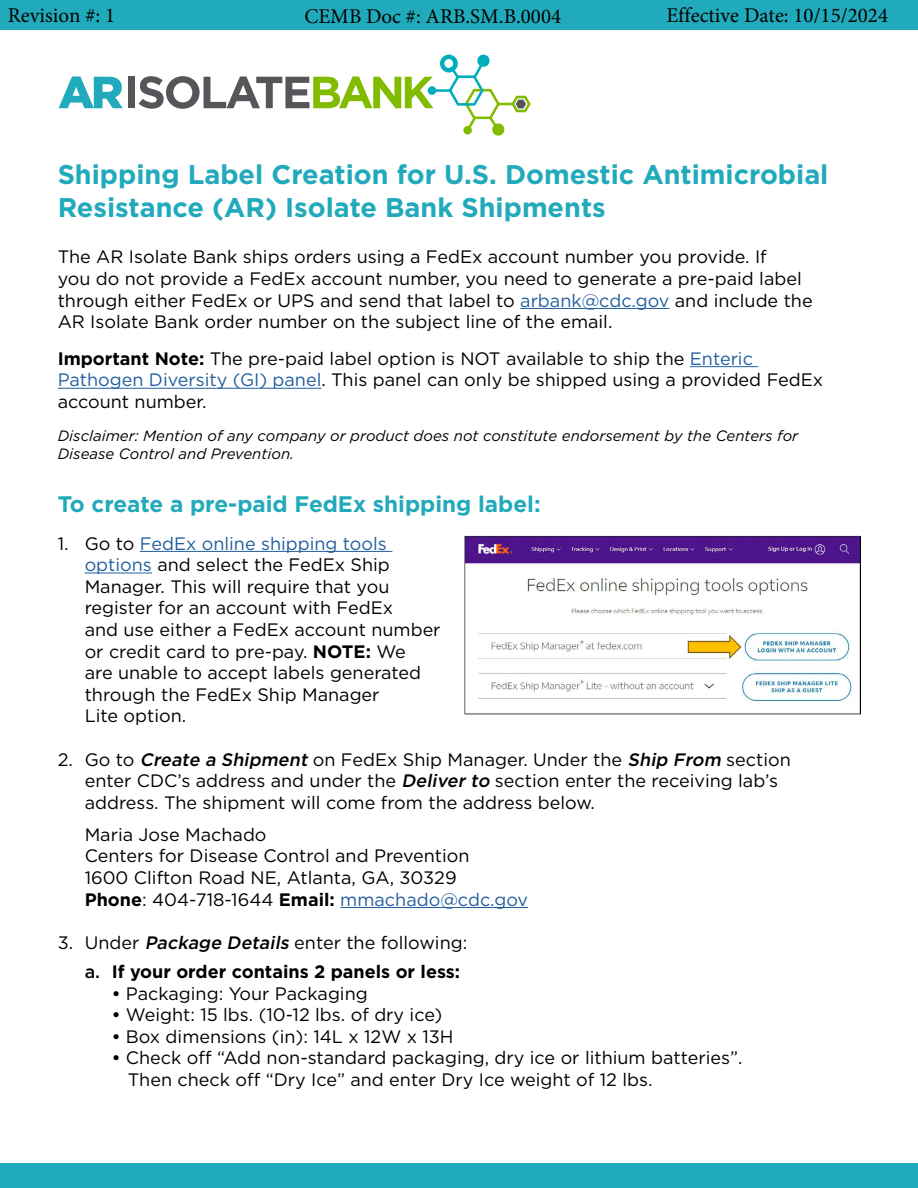
<style>
.page{position:relative;width:918px;height:1188px;background:#fff}
.page>*{position:absolute;margin:0;border:0;box-sizing:border-box;transform-origin:0 0}
.t1{font:700 27px/32.4px "Gotham";color:#21aabb}
.t2{font:700 22.5px "Gotham";color:#21aabb}
.t3{font:21px "Minion Pro";color:#000}
.t4{font:18px/21.6px "Gotham";color:#000}
.t5{font:700 18px/29.1px "Gotham";color:#000}
.t6{font:italic 15px/18px "Gotham";color:#000}
.s1{color:#215e9e}
.s2{font-weight:700}
.s3{font-weight:500;font-style:italic}
.s4{font-weight:400}
.s5{font-weight:500}
</style>
<div class="page">
<svg style="left:59px;top:76px;width:64px;height:32px"></svg>
<div style="left:128px;top:77px;width:7px;height:31px;background:#55565a"></div>
<svg style="left:139px;top:76px;width:297px;height:33px"></svg>
<hr style="left:435px;top:89px;width:15px;height:3px;background:#00adbb">
<div style="left:440px;top:55px;width:18px;height:17px;background:#00adbb;border-radius:50%"></div>
<svg style="left:444px;top:55px;width:87px;height:81px"></svg>
<hr style="left:520px;top:308px;width:149px;height:1px;background:#215e9e">
<hr style="left:690px;top:366px;width:68px;height:1px;background:#215e9e">
<hr style="left:58px;top:388px;width:263px;height:1px;background:#215e9e">
<hr style="left:140px;top:551px;width:252px;height:1px;background:#215e9e">
<hr style="left:85px;top:573px;width:67px;height:1px;background:#215e9e">
<hr style="left:340px;top:907px;width:188px;height:1px;background:#215e9e">
<img style="left:465px;top:535px;width:395px;height:180px">
<div style="left:0;top:0;width:918px;height:29px;background:#21aabb"></div>
<div style="left:0;top:1164px;width:918px;height:24px;background:#21aabb"></div>
<p class="t3" style="left:8px;top:1px;width:109px">Revision #: 1</p>
<p class="t3" style="left:304px;top:3px;width:258px">CEMB Doc #: ARB.SM.B.0004</p>
<p class="t3" style="left:666px;top:1px;width:223px">Effective Date: 10/15/2024</p>
<p class="t1" style="left:58px;top:158px;width:772px">Shipping Label Creation for U.S. Domestic Antimicrobial<br>Resistance (AR) Isolate Bank Shipments</p>
<p class="t4" style="left:58px;top:246px;width:757px">The AR Isolate Bank ships orders using a FedEx account number you provide. If<br>you do not provide a FedEx account number, you need to generate a pre-paid label through either FedEx or UPS and send that label to <span class="s1">arbank@cdc.gov</span> and include the AR Isolate Bank order number on the subject line of the email.</p>
<p class="t4" style="left:58px;top:347px;width:767px"><span class="s2">Important Note:</span> The pre-paid label option is NOT available to ship the <span class="s1">Enteric<br>Pathogen Diversity (GI) panel</span>. This panel can only be shipped using a provided FedEx account number.</p>
<p class="t6" style="left:58px;top:426px;width:742px">Disclaimer: Mention of any company or product does not constitute endorsement by the Centers for<br>Disease Control and Prevention.</p>
<p class="t2" style="left:58px;top:489px;width:485px">To create a pre-paid FedEx shipping label:</p>
<p class="t4" style="left:85px;top:532px;width:357px;text-indent:-27px">1. Go to <span class="s1">FedEx online shipping tools options</span> and select the FedEx Ship<br>Manager. This will require that you register for an account with FedEx<br>and use either a FedEx account number or credit card to pre-pay. <span class="s2">NOTE:</span> We<br>are unable to accept labels generated through the FedEx Ship Manager<br>Lite option.</p>
<p class="t4" style="left:85px;top:748px;width:708px;text-indent:-27px">2. Go to <span class="s3">Create a Shipment</span> on FedEx Ship Manager. Under the <span class="s3">Ship From</span> section enter CDC’s address and under the <span class="s3">Deliver to</span> section enter the receiving lab’s address. The shipment will come from the address below.</p>
<p class="t4" style="left:85px;top:823px;width:445px">Maria Jose Machado<br>Centers for Disease Control and Prevention<br>1600 Clifton Road NE, Atlanta, GA, 30329<br><span class="s2">Phone</span>: 404-718-1644 <span class="s2">Email:</span> <span class="s1">mmachado@cdc.gov</span></p>
<p class="t5" style="left:85px;top:928px;width:384px;text-indent:-27px"><span class="s4">3. Under</span> <span class="s3">Package Details</span> <span class="s4">enter the following: </span><span class="s5">a.</span> If your order contains 2 panels or less:</p>
<p class="t4" style="left:112px;top:982px;width:258px"><span class="s5">•</span> Packaging: Your Packaging</p>
<p class="t4" style="left:112px;top:1004px;width:332px"><span class="s5">•</span> Weight: 15 lbs. (10-12 lbs. of dry ice)</p>
<p class="t4" style="left:112px;top:1025px;width:343px"><span class="s5">•</span> Box dimensions (in): 14L x 12W x 13H</p>
<p class="t4" style="left:128px;top:1047px;width:616px;text-indent:-16px"><span class="s5">•</span> Check off “Add non-standard packaging, dry ice or lithium batteries”.<br>Then check off “Dry Ice” and enter Dry Ice weight of 12 lbs.</p>
</div>
